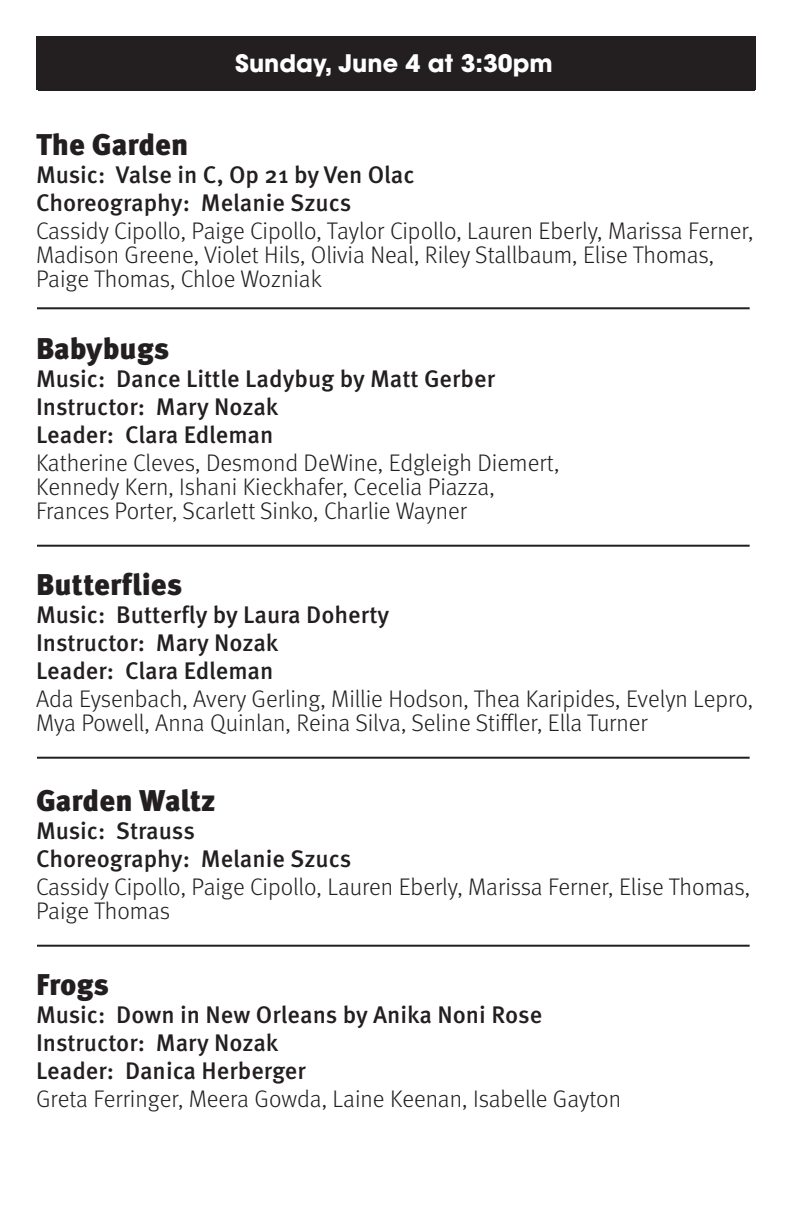
<style>
.page{position:relative;width:792px;height:1224px;background:#fff}
.page>*{position:absolute;margin:0;border:0;box-sizing:border-box;transform-origin:0 0}
.t1{font:900 30px "Meta Pro";color:#231f20}
.t2{font:300 24px/24px "Meta Pro";color:#231f20}
.t3{font:500 24px "Meta Pro";color:#231f20}
.t4{font:700 24px "ITC Avant Garde Pro";color:#fff}
</style>
<div class="page">
<div style="left:36px;top:36px;width:720px;height:54px;background:#231f20"></div>
<hr style="left:37px;top:307px;width:713px;height:2px;background:#231f20">
<hr style="left:37px;top:545px;width:713px;height:2px;background:#231f20">
<hr style="left:37px;top:757px;width:713px;height:2px;background:#231f20">
<hr style="left:37px;top:945px;width:713px;height:2px;background:#231f20">
<p class="t4" style="left:235px;top:47px;width:319px">Sunday, June 4 at 3:30pm</p>
<p class="t1" style="left:36px;top:120px;width:154px">The Garden</p>
<p class="t3" style="left:36px;top:156px;width:380px">Music: Valse in C, Op 21 by Ven Olac</p>
<p class="t3" style="left:36px;top:184px;width:317px">Choreography: Melanie Szucs</p>
<p class="t2" style="left:36px;top:217px;width:719px">Cassidy Cipollo, Paige Cipollo, Taylor Cipollo, Lauren Eberly, Marissa Ferner,<br>Madison Greene, Violet Hils, Olivia Neal, Riley Stallbaum, Elise Thomas,<br>Paige Thomas, Chloe Wozniak</p>
<p class="t1" style="left:36px;top:324px;width:135px">Babybugs</p>
<p class="t3" style="left:36px;top:360px;width:461px">Music: Dance Little Ladybug by Matt Gerber</p>
<p class="t3" style="left:36px;top:388px;width:244px">Instructor: Mary Nozak</p>
<p class="t3" style="left:36px;top:416px;width:239px">Leader: Clara Edleman</p>
<p class="t2" style="left:36px;top:449px;width:525px">Katherine Cleves, Desmond DeWine, Edgleigh Diemert,<br>Kennedy Kern, Ishani Kieckhafer, Cecelia Piazza,<br>Frances Porter, Scarlett Sinko, Charlie Wayner</p>
<p class="t1" style="left:36px;top:560px;width:148px">Butterflies</p>
<p class="t3" style="left:36px;top:596px;width:355px">Music: Butterfly by Laura Doherty</p>
<p class="t3" style="left:36px;top:624px;width:244px">Instructor: Mary Nozak</p>
<p class="t3" style="left:36px;top:652px;width:239px">Leader: Clara Edleman</p>
<p class="t2" style="left:36px;top:685px;width:719px">Ada Eysenbach, Avery Gerling, Millie Hodson, Thea Karipides, Evelyn Lepro,<br>Mya Powell, Anna Quinlan, Reina Silva, Seline Stiffler, Ella Turner</p>
<p class="t1" style="left:36px;top:776px;width:181px">Garden Waltz</p>
<p class="t3" style="left:36px;top:812px;width:160px">Music: Strauss</p>
<p class="t3" style="left:36px;top:840px;width:317px">Choreography: Melanie Szucs</p>
<p class="t2" style="left:36px;top:873px;width:716px">Cassidy Cipollo, Paige Cipollo, Lauren Eberly, Marissa Ferner, Elise Thomas,<br>Paige Thomas</p>
<p class="t1" style="left:36px;top:960px;width:75px">Frogs</p>
<p class="t3" style="left:36px;top:996px;width:508px">Music: Down in New Orleans by Anika Noni Rose</p>
<p class="t3" style="left:36px;top:1024px;width:244px">Instructor: Mary Nozak</p>
<p class="t3" style="left:36px;top:1052px;width:271px">Leader: Danica Herberger</p>
<p class="t2" style="left:36px;top:1085px;width:587px">Greta Ferringer, Meera Gowda, Laine Keenan, Isabelle Gayton</p>
</div>
